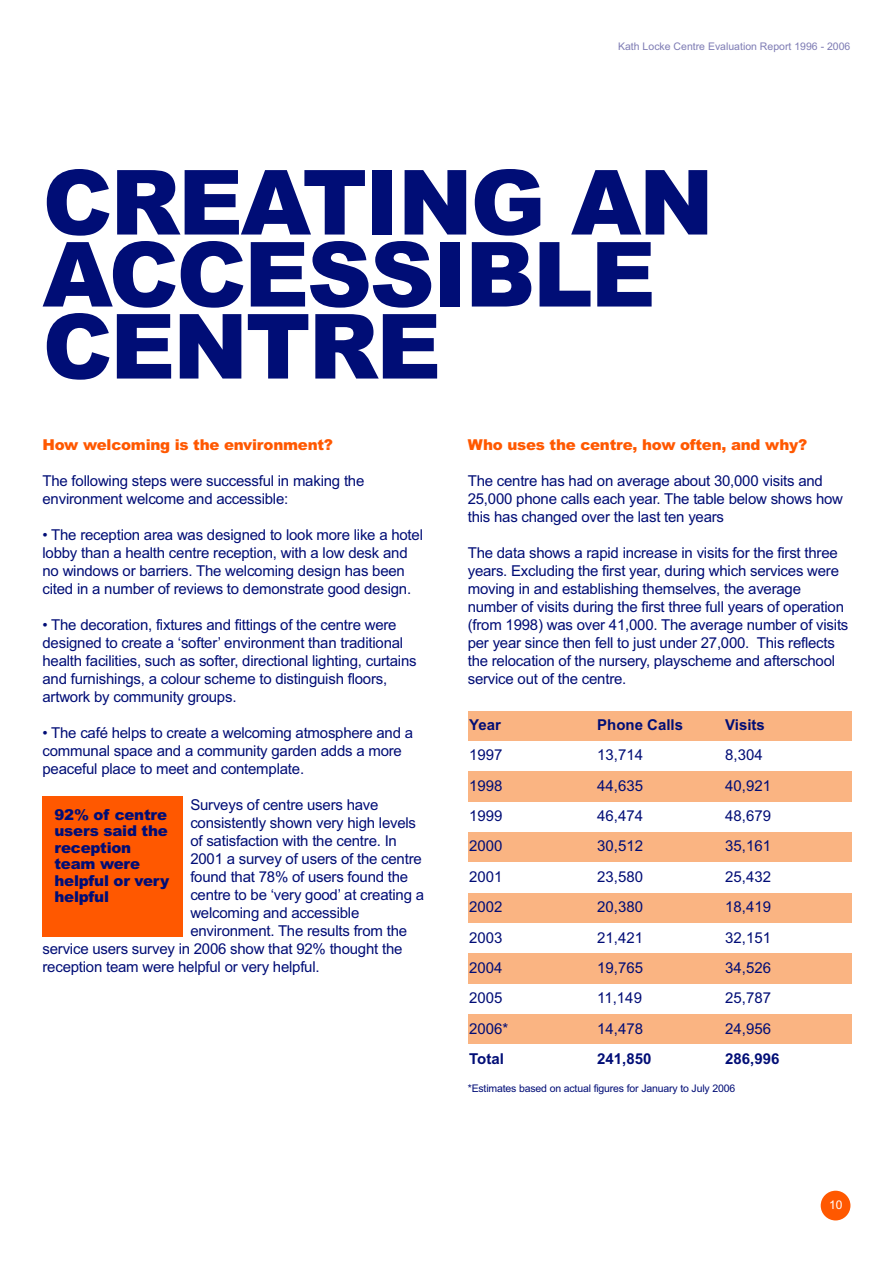
<style>
.page{position:relative;width:893px;height:1263px;background:#fff}
.page>*{position:absolute;margin:0;border:0;box-sizing:border-box;transform-origin:0 0}
.t1{font:900 90px/72px "Arial";letter-spacing:-.025em;color:#000d76}
.t2{font:15px/18px "Arial";letter-spacing:-.015em;color:#000d76}
.t3{font:900 15px "Arial";letter-spacing:-.015em;color:#ff5800}
.t4{font:900 15px/16.5px "Arial";letter-spacing:-.015em;color:#000d76}
.t5{font:700 15px "Arial";color:#000d76}
.t6{font:12px "Arial";color:#fff}
.t7{font:10.5px "Arial";letter-spacing:-.015em;color:#000d76}
.t8{font:10.5px "Arial";color:#7e7cb4}
</style>
<div class="page">
<div style="left:821px;top:1191px;width:29px;height:29px;background:#ff5800;border-radius:50%"></div>
<div style="left:468px;top:711px;width:128px;height:30px;background:#fab482"></div>
<div style="left:596px;top:711px;width:128px;height:30px;background:#fab482"></div>
<div style="left:724px;top:711px;width:128px;height:30px;background:#fab482"></div>
<div style="left:468px;top:772px;width:128px;height:30px;background:#fab482"></div>
<div style="left:596px;top:772px;width:128px;height:30px;background:#fab482"></div>
<div style="left:724px;top:772px;width:128px;height:30px;background:#fab482"></div>
<div style="left:468px;top:832px;width:128px;height:31px;background:#fab482"></div>
<div style="left:596px;top:832px;width:128px;height:31px;background:#fab482"></div>
<div style="left:724px;top:832px;width:128px;height:31px;background:#fab482"></div>
<div style="left:468px;top:893px;width:128px;height:30px;background:#fab482"></div>
<div style="left:596px;top:893px;width:128px;height:30px;background:#fab482"></div>
<div style="left:724px;top:893px;width:128px;height:30px;background:#fab482"></div>
<div style="left:468px;top:954px;width:128px;height:30px;background:#fab482"></div>
<div style="left:596px;top:954px;width:128px;height:30px;background:#fab482"></div>
<div style="left:724px;top:954px;width:128px;height:30px;background:#fab482"></div>
<div style="left:468px;top:1014px;width:128px;height:31px;background:#fab482"></div>
<div style="left:596px;top:1014px;width:128px;height:31px;background:#fab482"></div>
<div style="left:724px;top:1014px;width:128px;height:31px;background:#fab482"></div>
<div style="left:43px;top:796px;width:140px;height:141px;background:#ff5800"></div>
<p class="t8" style="left:618px;top:40px;width:234px">Kath Locke Centre Evaluation Report 1996 - 2006</p>
<h1 class="t1" style="left:43px;top:167px;width:673px">CREATING AN<br>ACCESSIBLE<br>CENTRE</h1>
<p class="t3" style="left:43px;top:436px;width:292px">How welcoming is the environment?</p>
<p class="t2" style="left:43px;top:472px;width:323px">The following steps were successful in making the environment welcome and accessible:</p>
<p class="t2" style="left:43px;top:526px;width:382px">• The reception area was designed to look more like a hotel lobby than a health centre reception, with a low desk and no windows or barriers. The welcoming design has been cited in a number of reviews to demonstrate good design.</p>
<p class="t2" style="left:43px;top:616px;width:376px">• The decoration, fixtures and fittings of the centre were designed to create a ‘softer’ environment than traditional health facilities, such as softer, directional lighting, curtains and furnishings, a colour scheme to distinguish floors, artwork by community groups.</p>
<p class="t2" style="left:43px;top:724px;width:372px">• The café helps to create a welcoming atmosphere and a communal space and a community garden adds a more peaceful place to meet and contemplate.</p>
<p class="t2" style="left:190px;top:796px;width:190px">Surveys of centre users have</p>
<p class="t2" style="left:190px;top:814px;width:227px">consistently shown very high levels</p>
<p class="t2" style="left:190px;top:832px;width:208px">of satisfaction with the centre. In</p>
<p class="t2" style="left:190px;top:850px;width:233px">2001 a survey of users of the centre</p>
<p class="t2" style="left:190px;top:868px;width:219px">found that 78% of users found the</p>
<p class="t2" style="left:190px;top:886px;width:235px">centre to be ‘very good’ at creating a</p>
<p class="t2" style="left:190px;top:904px;width:171px">welcoming and accessible</p>
<p class="t2" style="left:190px;top:922px;width:218px">environment. The results from the</p>
<p class="t2" style="left:43px;top:940px;width:361px">service users survey in 2006 show that 92% thought the</p>
<p class="t2" style="left:43px;top:958px;width:279px">reception team were helpful or very helpful.</p>
<p class="t4" style="left:55px;top:806px;width:116px">92% of centre users said the reception team were helpful or very helpful</p>
<p class="t3" style="left:468px;top:436px;width:341px">Who uses the centre, how often, and why?</p>
<p class="t2" style="left:468px;top:472px;width:377px">The centre has had on average about 30,000 visits and<br>25,000 phone calls each year. The table below shows how this has changed over the last ten years</p>
<p class="t2" style="left:468px;top:544px;width:382px">The data shows a rapid increase in visits for the first three years. Excluding the first year, during which services were moving in and establishing themselves, the average number of visits during the first three full years of operation (from 1998) was over 41,000. The average number of visits per year since then fell to just under 27,000. This reflects the relocation of the nursery, playscheme and afterschool service out of the centre.</p>
<p class="t5" style="left:469px;top:716px;width:33px">Year</p>
<p class="t5" style="left:597px;top:716px;width:87px">Phone Calls</p>
<p class="t5" style="left:725px;top:716px;width:41px">Visits</p>
<p class="t2" style="left:469px;top:746px;width:35px">1997</p>
<p class="t2" style="left:597px;top:746px;width:47px">13,714</p>
<p class="t2" style="left:725px;top:746px;width:39px">8,304</p>
<p class="t2" style="left:469px;top:777px;width:35px">1998</p>
<p class="t2" style="left:597px;top:777px;width:47px">44,635</p>
<p class="t2" style="left:725px;top:777px;width:47px">40,921</p>
<p class="t2" style="left:469px;top:807px;width:35px">1999</p>
<p class="t2" style="left:597px;top:807px;width:47px">46,474</p>
<p class="t2" style="left:725px;top:807px;width:47px">48,679</p>
<p class="t2" style="left:469px;top:837px;width:35px">2000</p>
<p class="t2" style="left:597px;top:837px;width:47px">30,512</p>
<p class="t2" style="left:725px;top:837px;width:47px">35,161</p>
<p class="t2" style="left:469px;top:868px;width:35px">2001</p>
<p class="t2" style="left:597px;top:868px;width:47px">23,580</p>
<p class="t2" style="left:725px;top:868px;width:47px">25,432</p>
<p class="t2" style="left:469px;top:898px;width:35px">2002</p>
<p class="t2" style="left:597px;top:898px;width:47px">20,380</p>
<p class="t2" style="left:725px;top:898px;width:47px">18,419</p>
<p class="t2" style="left:469px;top:928px;width:35px">2003</p>
<p class="t2" style="left:597px;top:928px;width:47px">21,421</p>
<p class="t2" style="left:725px;top:928px;width:47px">32,151</p>
<p class="t2" style="left:469px;top:959px;width:35px">2004</p>
<p class="t2" style="left:597px;top:959px;width:47px">19,765</p>
<p class="t2" style="left:725px;top:959px;width:47px">34,526</p>
<p class="t2" style="left:469px;top:989px;width:35px">2005</p>
<p class="t2" style="left:597px;top:989px;width:46px">11,149</p>
<p class="t2" style="left:725px;top:989px;width:47px">25,787</p>
<p class="t2" style="left:469px;top:1019px;width:41px">2006*</p>
<p class="t2" style="left:597px;top:1019px;width:47px">14,478</p>
<p class="t2" style="left:725px;top:1019px;width:47px">24,956</p>
<p class="t5" style="left:469px;top:1050px;width:36px">Total</p>
<p class="t5" style="left:597px;top:1050px;width:56px">241,850</p>
<p class="t5" style="left:725px;top:1050px;width:56px">286,996</p>
<p class="t7" style="left:468px;top:1082px;width:269px">*Estimates based on actual figures for January to July 2006</p>
<p class="t6" style="left:829px;top:1198px;width:15px">10</p>
</div>
